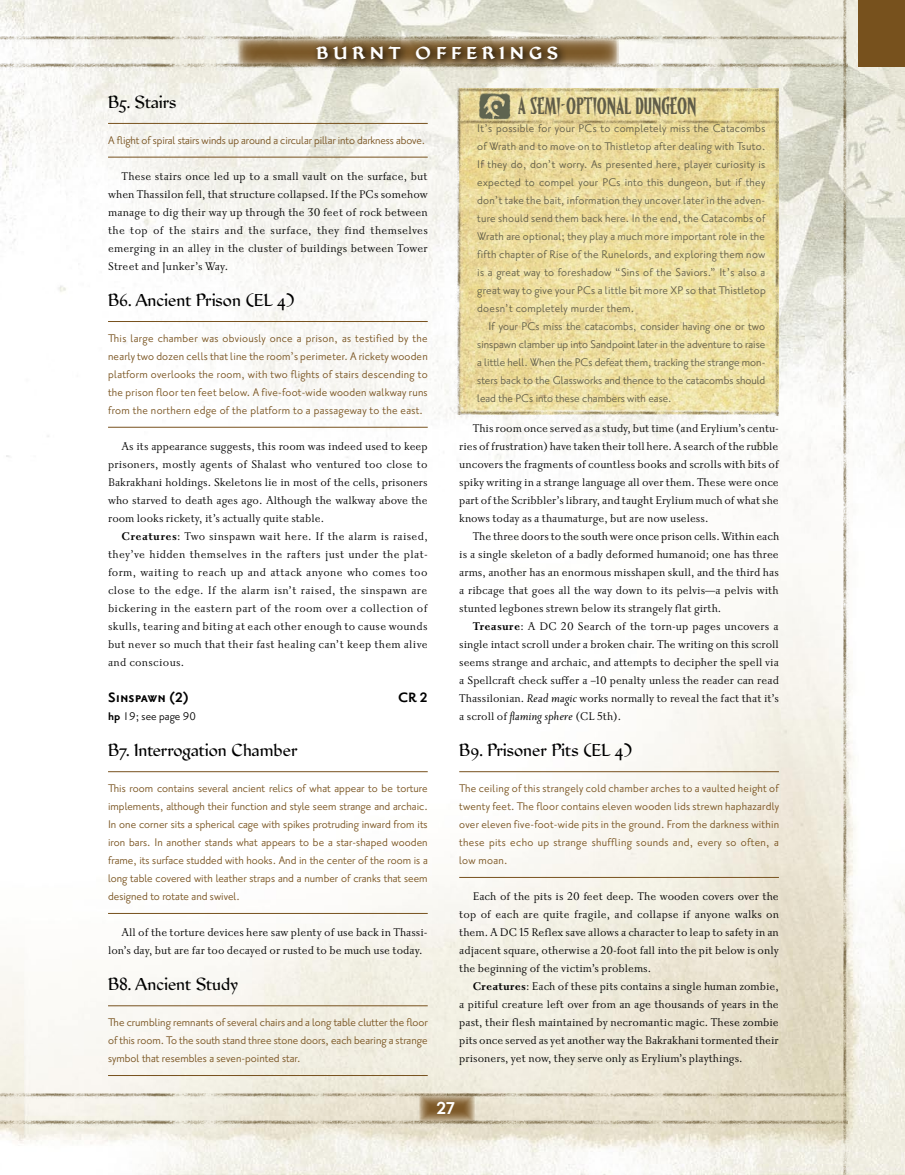
<style>
.page{position:relative;width:905px;height:1175px;background:#fff}
.page>*{position:absolute;margin:0;border:0;box-sizing:border-box;transform-origin:0 0}
.t1{font:21px "CC Treacherous Corners";color:#605d49}
.t2{font:700 21px "Priori Sans OT";color:#fff}
.t3{font:300 18px "Jubilee";color:#000}
.t4{font:700 18px "Jubilee";letter-spacing:.27em;color:#fff}
.t5{font:700 16.5px "Priori Sans OT";color:#000}
.t6{font:13.5px/18px "Priori Serif OT";color:#000;text-align:justify}
.t7{font:13.5px/18px "Priori Sans OT";color:#77511d;text-align:justify}
.t8{font:13.5px/18px "Priori Sans OT";letter-spacing:.015em;color:#605d49}
.t9{font:13.5px "Priori Sans OT";color:#000}
.s1{font-weight:700}
.s2{font-style:italic}
</style>
<div class="page">
<img style="left:0;top:0;width:904px;height:1174px">
<img style="left:235px;top:46px;width:76px;height:12px">
<svg style="left:311px;top:40px;width:593px;height:59px"></svg>
<img style="left:418px;top:1102px;width:56px;height:12px">
<img style="left:465px;top:98px;width:305px;height:309px">
<img style="left:455px;top:84px;width:324px;height:14px">
<img style="left:455px;top:407px;width:324px;height:13px">
<img style="left:452px;top:89px;width:13px;height:325px">
<img style="left:770px;top:89px;width:13px;height:326px">
<img style="left:455px;top:116px;width:324px;height:13px">
<img style="left:474px;top:89px;width:45px;height:33px">
<img style="left:837px;top:0;width:15px;height:1174px">
<div style="left:858px;top:0;width:46px;height:67px;background:#77511d"></div>
<img style="left:0;top:30px;width:845px;height:16px">
<img style="left:0;top:58px;width:847px;height:15px">
<img style="left:0;top:1087px;width:845px;height:15px">
<img style="left:0;top:1114px;width:847px;height:16px">
<hr style="left:108px;top:123px;width:320px;height:1px;background:#77511d">
<hr style="left:108px;top:157px;width:320px;height:1px;background:#77511d">
<hr style="left:108px;top:321px;width:320px;height:1px;background:#77511d">
<hr style="left:108px;top:427px;width:320px;height:1px;background:#77511d">
<hr style="left:108px;top:771px;width:320px;height:1px;background:#77511d">
<hr style="left:108px;top:913px;width:320px;height:1px;background:#77511d">
<hr style="left:108px;top:1005px;width:320px;height:1px;background:#77511d">
<hr style="left:108px;top:1075px;width:320px;height:1px;background:#77511d">
<hr style="left:459px;top:771px;width:319px;height:1px;background:#77511d">
<hr style="left:459px;top:877px;width:319px;height:1px;background:#77511d">
<h2 class="t4" style="left:316px;top:43px;width:243px">BURNT O FFERINGS</h2>
<h2 class="t3" style="left:108px;top:92px;width:70px">B5. Stairs</h2>
<p class="t7" style="left:108px;top:132px;width:318px">A flight of spiral stairs winds up around a circular pillar into darkness above.</p>
<p class="t6" style="left:108px;top:168px;width:321px;text-indent:14px">These stairs once led up to a small vault on the surface, but when Thassilon fell, that structure collapsed. If the PCs somehow manage to dig their way up through the 30 feet of rock between the top of the stairs and the surface, they find themselves emerging in an alley in the cluster of buildings between Tower Street and Junker’s Way.</p>
<h2 class="t3" style="left:108px;top:290px;width:188px">B6. Ancient Prison (EL 4)</h2>
<p class="t7" style="left:108px;top:330px;width:321px">This large chamber was obviously once a prison, as testified by the nearly two dozen cells that line the room’s perimeter. A rickety wooden platform overlooks the room, with two flights of stairs descending to the prison floor ten feet below. A five-foot-wide wooden walkway runs from the northern edge of the platform to a passageway to the east.</p>
<p class="t6" style="left:108px;top:438px;width:321px;text-indent:14px">As its appearance suggests, this room was indeed used to keep prisoners, mostly agents of Shalast who ventured too close to Bakrakhani holdings. Skeletons lie in most of the cells, prisoners who starved to death ages ago. Although the walkway above the room looks rickety, it’s actually quite stable.</p>
<p class="t6" style="left:108px;top:528px;width:321px;text-indent:14px"><span class="s1">Creatures</span>: Two sinspawn wait here. If the alarm is raised, they’ve hidden themselves in the rafters just under the plat&shy;form, waiting to reach up and attack anyone who comes too close to the edge. If the alarm isn’t raised, the sinspawn are bickering in the eastern part of the room over a collection of skulls, tearing and biting at each other enough to cause wounds but never so much that their fast healing can’t keep them alive and conscious.</p>
<p class="t5" style="left:108px;top:690px;width:82px">Sinspawn (2)</p>
<p class="t5" style="left:398px;top:690px;width:31px">CR 2</p>
<p class="t9" style="left:108px;top:710px;width:89px"><span class="s1">hp</span> 19; see page 90</p>
<h2 class="t3" style="left:108px;top:740px;width:191px">B7. Interrogation Chamber</h2>
<p class="t7" style="left:108px;top:780px;width:321px">This room contains several ancient relics of what appear to be torture implements, although their function and style seem strange and archaic.<br>I n one corner sits a spherical cage with spikes protruding inward from its iron bars. I n another stands what appears to be a star-shaped wooden frame, its surface studded with hooks. And in the center of the room is a long table covered with leather straps and a number of cranks that seem designed to rotate and swivel.</p>
<p class="t6" style="left:108px;top:924px;width:321px;text-indent:14px">All of the torture devices here saw plenty of use back in Thassi&shy;lon’s day, but are far too decayed or rusted to be much use today.</p>
<h2 class="t3" style="left:108px;top:974px;width:131px">B8. Ancient Study</h2>
<p class="t7" style="left:108px;top:1014px;width:321px">The crumbling remnants of several chairs and a long table clutter the floor of this room. To the south stand three stone doors, each bearing a strange symbol that resembles a seven-pointed star.</p>
<h1 class="t1" style="left:518px;top:96px;width:127px">ASEMI-OPTIONAL DUNGE</h1>
<h1 class="t1" style="left:677px;top:96px;width:16px">ON</h1>
<p class="t8" style="left:477px;top:120px;width:290px">It’s possible for your PCs to completely miss the Catacombs of Wrath and to move on to Thistletop after dealing with Tsuto.<br>If they do, don’t worry. As presented here, player curiosity is expected to compel your PCs into this dungeon, but if they don’t take the bait, information they uncover later in the adven&shy;ture should send them back here. I n the end, the Catacombs of Wrath are optional; they play a much more important role in the fifth chapter of Rise of the Runelords, and exploring them now is a great way to foreshadow “Sins of the Saviors.” It’s also a great way to give your PCs a little bit more XP so that Thistletop doesn’t completely murder them.<br>If your PCs miss the catacombs, consider having one or two sinspawn clamber up into Sandpoint later in the adventure to raise a little hell. When the PCs defeat them, tracking the strange mon&shy;sters back to the Glassworks and thence to the catacombs should lead the PCs into these chambers with ease.</p>
<p class="t6" style="left:459px;top:420px;width:321px;text-indent:14px">This room once served as a study, but time (and Erylium’s centu&shy;ries of frustration) have taken their toll here. A search of the rubble uncovers the fragments of countless books and scrolls with bits of spiky writing in a strange language all over them. These were once part of the Scribbler’s library, and taught Erylium much of what she knows today as a thaumaturge, but are now useless.</p>
<p class="t6" style="left:459px;top:528px;width:321px;text-indent:14px">The three doors to the south were once prison cells. Within each is a single skeleton of a badly deformed humanoid; one has three arms, another has an enormous misshapen skull, and the third has a ribcage that goes all the way down to its pelvis—a pelvis with stunted legbones strewn below its strangely flat girth.</p>
<p class="t6" style="left:459px;top:618px;width:321px;text-indent:14px"><span class="s1">Treasure</span>: A DC 20 Search of the torn-up pages uncovers a single intact scroll under a broken chair. The writing on this scroll seems strange and archaic, and attempts to decipher the spell via a Spellcraft check suffer a –10 penalty unless the reader can read Thassilonian. <span class="s2">Read magic</span> works normally to reveal the fact that it’s a scroll of <span class="s2">flaming sphere</span> (CL 5th).</p>
<h2 class="t3" style="left:459px;top:740px;width:174px">B9. Prisoner Pits (EL 4)</h2>
<p class="t7" style="left:459px;top:780px;width:321px">The ceiling of this strangely cold chamber arches to a vaulted height of twenty feet. The floor contains eleven wooden lids strewn haphazardly over eleven five-foot-wide pits in the ground. From the darkness within these pits echo up strange shuffling sounds and, every so often, a low moan.</p>
<p class="t6" style="left:459px;top:888px;width:321px;text-indent:14px">Each of the pits is 20 feet deep. The wooden covers over the top of each are quite fragile, and collapse if anyone walks on them. A DC 15 Reflex save allows a character to leap to safety in an adjacent square, otherwise a 20-foot fall into the pit below is only the beginning of the victim’s problems.</p>
<p class="t6" style="left:459px;top:978px;width:321px;text-indent:14px"><span class="s1">Creatures</span>: Each of these pits contains a single human zombie, a pitiful creature left over from an age thousands of years in the past, their flesh maintained by necromantic magic. These zombie pits once served as yet another way the Bakrakhani tormented their prisoners, yet now, they serve only as Erylium’s playthings.</p>
<h1 class="t2" style="left:436px;top:1098px;width:20px">27</h1>
</div>
